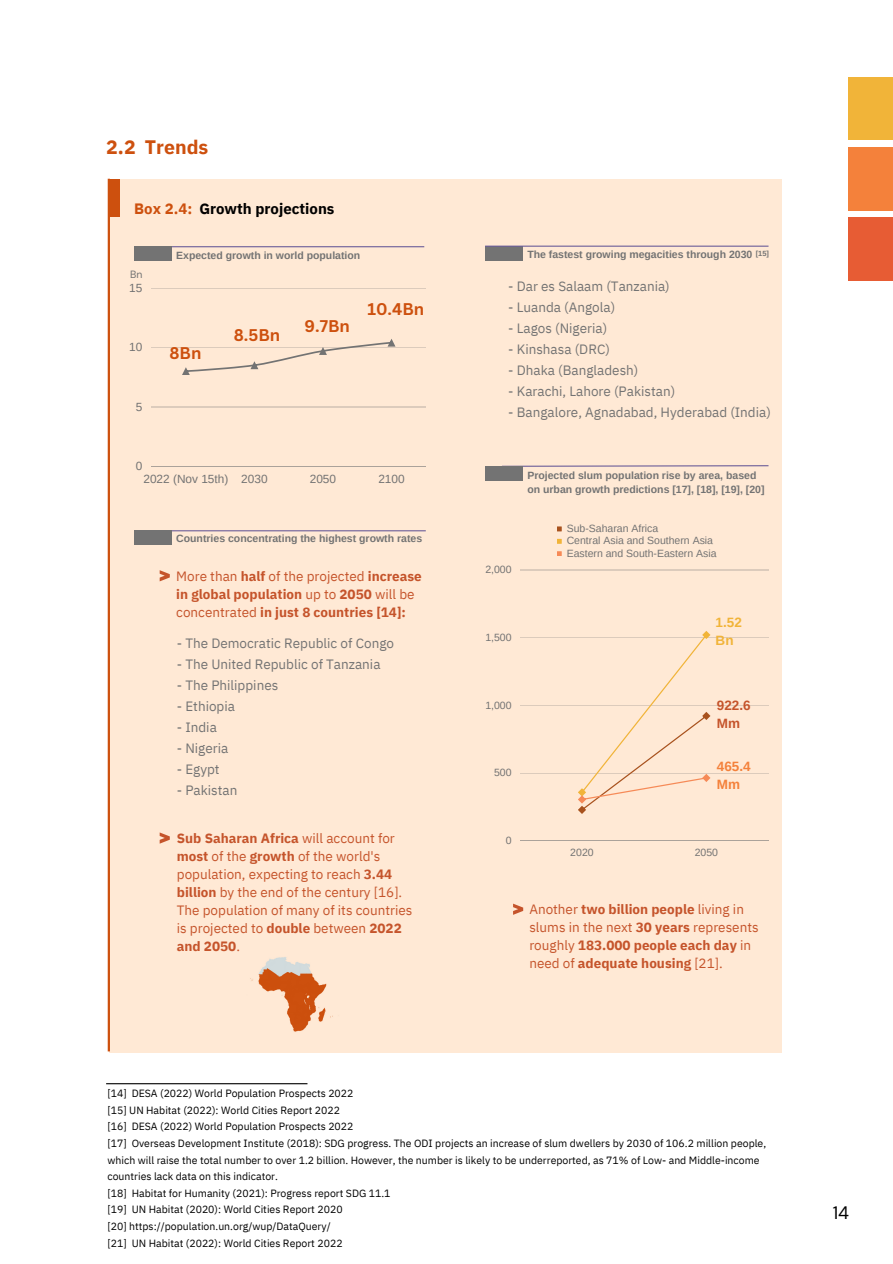
<style>
.page{position:relative;width:893px;height:1264px;background:#fff}
.page>*{position:absolute;margin:0;border:0;box-sizing:border-box;transform-origin:0 0}
.t1{font:700 19.5px "IBM Plex Sans";color:#cd500e}
.t2{font:18px "DM Sans";color:#000}
.t3{font:700 16.5px "Canva Sans";color:#cd500e}
.t4{font:700 15px "IBM Plex Sans";color:#000}
.t5{font:13.5px/18px "IBM Plex Sans";color:#c5542b}
.t6{font:13.5px "IBM Plex Sans";color:#737373}
.t7{font:700 13.5px/18px "IBM Plex Sans";color:#c5542b}
.t8{font:700 13.5px "Arimo";color:#c5542b}
.t9{font:700 13.5px "Arimo";color:#f4813b}
.t10{font:700 13.5px "Arimo";color:#f1b439}
.t11{font:11.85px "Arimo";color:#737373}
.t12{font:10.5px/16.6px "IBM Plex Sans";color:#000}
.t13{font:700 10.5px "Arimo";color:#737373}
.t14{font:10.5px "Arimo";color:#737373}
.t15{font:10.5px "DM Sans";color:#737373}
.t16{font:700 7.5px "Arimo";color:#737373}
.s1{color:#cd500e}
.s2{font-weight:400}
.s3{font-weight:700}
</style>
<div class="page">
<div style="left:109px;top:179px;width:672px;height:873px;background:#ffe9d5"></div>
<hr style="left:152px;top:288px;width:274px;height:1px;background:#737373">
<hr style="left:152px;top:347px;width:274px;height:1px;background:#737373">
<hr style="left:152px;top:406px;width:274px;height:1px;background:#737373">
<hr style="left:152px;top:466px;width:274px;height:1px;background:#737373">
<svg style="left:182px;top:339px;width:213px;height:36px"></svg>
<hr style="left:108px;top:179px;width:2px;height:872px;background:#cd500e">
<div style="left:109px;top:179px;width:11px;height:37px;background:#cd500e"></div>
<hr style="left:134px;top:246px;width:290px;height:1px;background:#6c5e99">
<div style="left:135px;top:246px;width:37px;height:15px;background:#737373"></div>
<div style="left:485px;top:246px;width:38px;height:15px;background:#737373"></div>
<hr style="left:485px;top:245px;width:283px;height:2px;background:#6c5e99">
<hr style="left:134px;top:530px;width:292px;height:1px;background:#6c5e99">
<div style="left:135px;top:530px;width:37px;height:15px;background:#737373"></div>
<svg style="left:160px;top:570px;width:10px;height:11px"></svg>
<svg style="left:557px;top:526px;width:4px;height:5px"></svg>
<svg style="left:557px;top:539px;width:4px;height:5px"></svg>
<svg style="left:557px;top:551px;width:4px;height:5px"></svg>
<hr style="left:519px;top:569px;width:249px;height:1px;background:#737373">
<hr style="left:519px;top:637px;width:249px;height:1px;background:#737373">
<hr style="left:519px;top:705px;width:249px;height:1px;background:#737373">
<hr style="left:519px;top:773px;width:249px;height:1px;background:#737373">
<hr style="left:519px;top:840px;width:249px;height:1px;background:#737373">
<svg style="left:577px;top:631px;width:133px;height:183px"></svg>
<svg style="left:502px;top:465px;width:267px;height:2px"></svg>
<div style="left:485px;top:466px;width:38px;height:14px;background:#737373"></div>
<svg style="left:160px;top:832px;width:10px;height:11px"></svg>
<svg style="left:513px;top:903px;width:10px;height:11px"></svg>
<img style="left:244px;top:920px;width:120px;height:120px;border-radius:50%">
<div style="left:848px;top:218px;width:44px;height:63px;background:#e75c34"></div>
<div style="left:848px;top:147px;width:44px;height:63px;background:#f4813b"></div>
<div style="left:848px;top:77px;width:44px;height:63px;background:#f1b439"></div>
<hr style="left:106px;top:1083px;width:201px;height:1px;background:#000">
<p class="t1" style="left:106px;top:134px;width:104px">2.2 Trends</p>
<p class="t4" style="left:134px;top:198px;width:202px"><span class="s1">Box 2.4:</span> Growth projections</p>
<p class="t15" style="left:130px;top:267px;width:14px">Bn</p>
<p class="t11" style="left:129px;top:281px;width:15px">15</p>
<p class="t11" style="left:129px;top:340px;width:15px">10</p>
<p class="t11" style="left:136px;top:400px;width:8px">5</p>
<p class="t13" style="left:176px;top:249px;width:185px">Expected growth in world population</p>
<p class="t13" style="left:527px;top:249px;width:226px">The fastest growing megacities through 2030</p>
<p class="t16" style="left:755px;top:249px;width:15px">[15]</p>
<p class="t3" style="left:169px;top:341px;width:33px">8Bn</p>
<p class="t3" style="left:234px;top:324px;width:48px">8.5Bn</p>
<p class="t3" style="left:304px;top:314px;width:47px">9.7Bn</p>
<p class="t3" style="left:367px;top:297px;width:58px">10.4Bn</p>
<p class="t6" style="left:508px;top:277px;width:163px">- Dar es Salaam (Tanzania)</p>
<p class="t6" style="left:508px;top:298px;width:108px">- Luanda (Angola)</p>
<p class="t6" style="left:508px;top:319px;width:100px">- Lagos (Nigeria)</p>
<p class="t6" style="left:508px;top:340px;width:103px">- Kinshasa (DRC)</p>
<p class="t6" style="left:508px;top:361px;width:132px">- Dhaka (Bangladesh)</p>
<p class="t6" style="left:508px;top:382px;width:168px">- Karachi, Lahore (Pakistan)</p>
<p class="t6" style="left:508px;top:403px;width:264px">- Bangalore, Agnadabad, Hyderabad (India)</p>
<p class="t11" style="left:136px;top:459px;width:8px">0</p>
<p class="t11" style="left:143px;top:472px;width:86px">2022 (Nov 15th)</p>
<p class="t11" style="left:241px;top:472px;width:28px">2030</p>
<p class="t11" style="left:310px;top:472px;width:28px">2050</p>
<p class="t11" style="left:378px;top:472px;width:28px">2100</p>
<p class="t13" style="left:176px;top:533px;width:247px">Countries concentrating the highest growth rates</p>
<p class="t7" style="left:176px;top:566px;width:247px"><span class="s2">More than</span> half <span class="s2">of the projected</span> increase in global population <span class="s2">up to</span> 2050 <span class="s2">will be concentrated</span> in just 8 countries [14]:</p>
<p class="t6" style="left:177px;top:633px;width:219px">- The Democratic Republic of Congo</p>
<p class="t6" style="left:177px;top:654px;width:205px">- The United Republic of Tanzania</p>
<p class="t6" style="left:177px;top:675px;width:103px">- The Philippines</p>
<p class="t6" style="left:177px;top:696px;width:60px">- Ethiopia</p>
<p class="t6" style="left:177px;top:717px;width:42px">- India</p>
<p class="t6" style="left:177px;top:738px;width:53px">- Nigeria</p>
<p class="t6" style="left:177px;top:759px;width:44px">- Egypt</p>
<p class="t6" style="left:177px;top:780px;width:62px">- Pakistan</p>
<p class="t5" style="left:177px;top:828px;width:237px"><span class="s3">Sub Saharan Africa</span> will account for <span class="s3">most</span> of the <span class="s3">growth</span> of the world's population, expecting to reach <span class="s3">3.44 billion</span> by the end of the century [16].<br>The population of many of its countries is projected to <span class="s3">double</span> between <span class="s3">2022 and 2050</span>.</p>
<p class="t14" style="left:485px;top:563px;width:28px">2,000</p>
<p class="t13" style="left:527px;top:469px;width:230px">Projected slum population rise by area, based</p>
<p class="t13" style="left:527px;top:483px;width:239px">on urban growth predictions [17], [18], [19], [20]</p>
<p class="t14" style="left:566px;top:522px;width:93px">Sub-Saharan Africa</p>
<p class="t14" style="left:566px;top:535px;width:148px">Central Asia and Southern Asia</p>
<p class="t14" style="left:566px;top:547px;width:151px">Eastern and South-Eastern Asia</p>
<p class="t14" style="left:485px;top:631px;width:28px">1,500</p>
<p class="t10" style="left:715px;top:615px;width:28px">1.52</p>
<p class="t10" style="left:715px;top:633px;width:19px">Bn</p>
<p class="t14" style="left:485px;top:699px;width:28px">1,000</p>
<p class="t14" style="left:494px;top:766px;width:19px">500</p>
<p class="t14" style="left:506px;top:834px;width:7px">0</p>
<p class="t8" style="left:716px;top:697px;width:35px">922.6</p>
<p class="t8" style="left:716px;top:715px;width:25px">Mm</p>
<p class="t9" style="left:716px;top:759px;width:35px">465.4</p>
<p class="t9" style="left:716px;top:777px;width:25px">Mm</p>
<p class="t14" style="left:570px;top:846px;width:25px">2020</p>
<p class="t14" style="left:694px;top:846px;width:25px">2050</p>
<p class="t5" style="left:529px;top:900px;width:231px">Another <span class="s3">two billion people</span> living in slums in the next <span class="s3">30 years</span> represents roughly <span class="s3">183.000 people each day</span> in need of <span class="s3">adequate housing</span> [21].</p>
<p class="t12" style="left:107px;top:1084px;width:247px">[14] DESA (2022) World Population Prospects 2022</p>
<p class="t12" style="left:107px;top:1101px;width:234px">[15] UN Habitat (2022): World Cities Report 2022</p>
<p class="t12" style="left:107px;top:1118px;width:247px">[16] DESA (2022) World Population Prospects 2022</p>
<p class="t12" style="left:107px;top:1134px;width:660px">[17] Overseas Development Institute (2018): SDG progress. The ODI projects an increase of slum dwellers by 2030 of 106.2 million people, which will raise the total number to over 1.2 billion. However, the number is likely to be underreported, as 71% of Low- and Middle-income countries lack data on this indicator.</p>
<p class="t12" style="left:107px;top:1184px;width:284px">[18] Habitat for Humanity (2021): Progress report SDG 11.1</p>
<p class="t12" style="left:107px;top:1201px;width:237px">[19] UN Habitat (2020): World Cities Report 2020</p>
<p class="t12" style="left:107px;top:1217px;width:225px">[20] https://population.un.org/wup/DataQuery/</p>
<p class="t12" style="left:107px;top:1234px;width:237px">[21] UN Habitat (2022): World Cities Report 2022</p>
<p class="t2" style="left:832px;top:1200px;width:18px">14</p>
</div>
